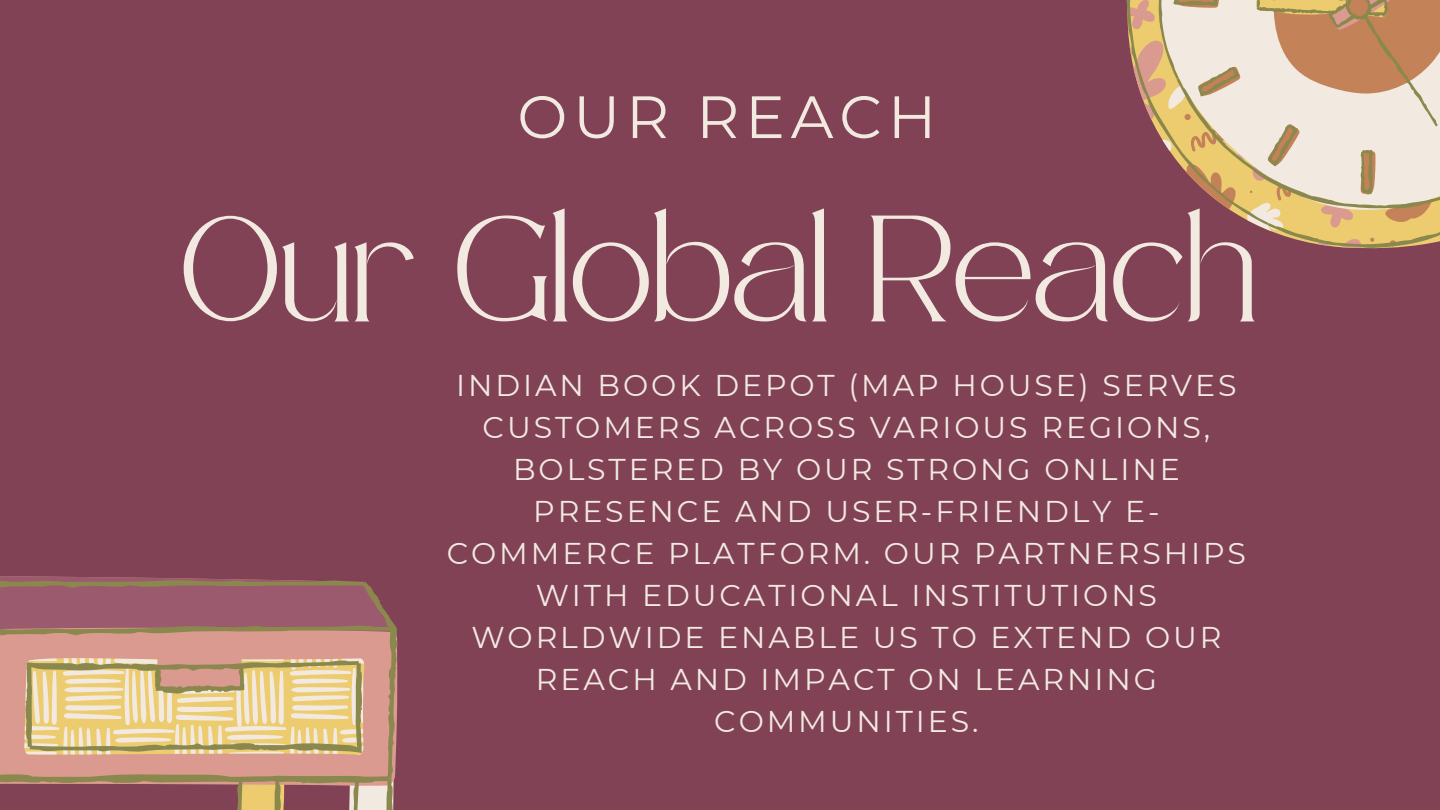
<style>
.page{position:relative;width:1440px;height:810px;background:#814256}
.page>*{position:absolute;margin:0;border:0;box-sizing:border-box;transform-origin:0 0}
.t1{font:73.9px "Safira March";color:#f2e9e1}
.t2{font:59.6px "Montserrat";letter-spacing:.095em;color:#f2e9e1}
.t3{font:30px/42px "Montserrat";letter-spacing:.095em;color:#f2e9e1;text-align:center}
</style>
<div class="page">
<svg style="left:1126px;top:0;width:314px;height:248px"></svg>
<svg style="left:0;top:576px;width:397px;height:234px;background:#c1957f"></svg>
<h2 class="t2" style="left:517px;top:80px;width:420px">OUR REACH</h2>
<p class="t1" style="left:182px;top:253px;width:1078px">Our Global Reach</p>
<h1 class="t3" style="left:447px;top:364px;width:801px">INDIAN BOOK DEPOT (MAP HOUSE) SERVES<br>CUSTOMERS ACROSS VARIOUS REGIONS,<br>BOLSTERED BY OUR STRONG ONLINE<br>PRESENCE AND USER-FRIENDLY E-<br>COMMERCE PLATFORM. OUR PARTNERSHIPS<br>WITH EDUCATIONAL INSTITUTIONS<br>WORLDWIDE ENABLE US TO EXTEND OUR<br>REACH AND IMPACT ON LEARNING<br>COMMUNITIES.</h1>
</div>
